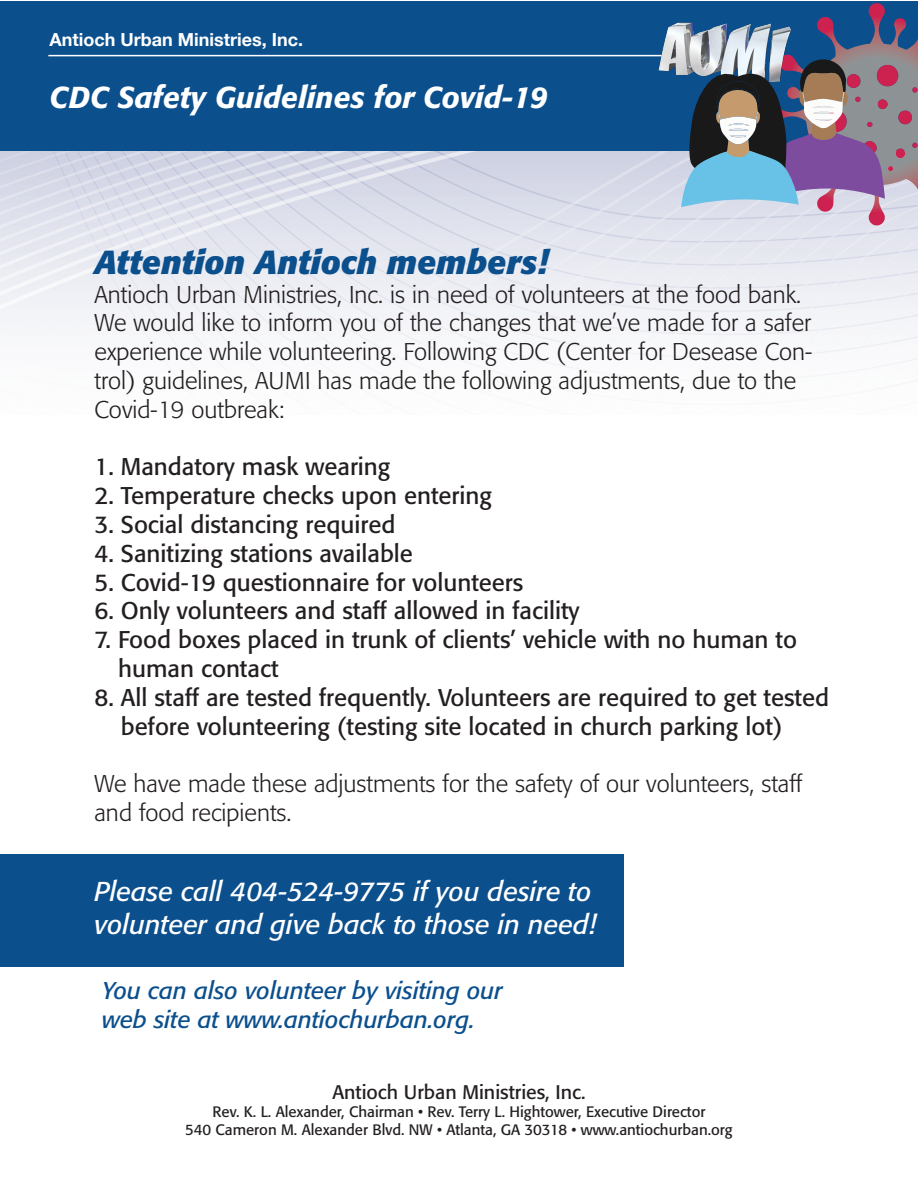
<style>
.page{position:relative;width:918px;height:1188px;background:#fff}
.page>*{position:absolute;margin:0;border:0;box-sizing:border-box;transform-origin:0 0}
.t1{font:italic 700 33px "Formata";color:#0b4f8d}
.t2{font:italic 500 30px "Formata";color:#fff}
.t3{font:italic 27px/32.4px "Formata";color:#fff}
.t4{font:24px/28.8px "Formata";color:#231f20}
.t5{font:300 24px/28.8px "Formata";color:#231f20}
.t6{font:italic 24px/28.8px "Formata";color:#0b4f8d}
.t7{font:19.5px "Formata";color:#231f20}
.t8{font:700 18px "Helvetica Neue";color:#fff}
.t9{font:15px "Formata";color:#231f20}
</style>
<div class="page">
<img style="left:0;top:150px;width:918px;height:234px">
<div style="left:1px;top:854px;width:623px;height:113px;background:#0b4f8d"></div>
<div style="left:0;top:1px;width:918px;height:149px;background:#0b4f8d"></div>
<div style="left:877px;top:65px;width:21px;height:21px;background:#cd2150;border-radius:50%"></div>
<div style="left:898px;top:111px;width:14px;height:13px;background:#cd2150;border-radius:50%"></div>
<div style="left:896px;top:148px;width:9px;height:10px;background:#cd2150;border-radius:50%"></div>
<svg style="left:912px;top:87px;width:5px;height:6px"></svg>
<svg style="left:912px;top:143px;width:6px;height:5px"></svg>
<hr style="left:48px;top:55px;width:616px;height:1px;background:#fff">
<img style="left:634px;top:22px;width:47px;height:53px">
<svg style="left:681px;top:3px;width:212px;height:204px"></svg>
<p class="t8" style="left:49px;top:26px;width:255px">Antioch Urban Ministries, Inc.</p>
<p class="t2" style="left:49px;top:79px;width:500px">CDC Safety Guidelines for Covid-19</p>
<p class="t1" style="left:94px;top:242px;width:455px">Attention Antioch members!</p>
<p class="t5" style="left:94px;top:280px;width:719px">Antioch Urban Ministries, Inc. is in need of volunteers at the food bank.<br>We would like to inform you of the changes that we’ve made for a safer experience while volunteering. Following CDC (Center for Desease Con&shy;trol) guidelines, AUMI has made the following adjustments, due to the Covid-19 outbreak:</p>
<p class="t4" style="left:94px;top:452px;width:297px">1. Mandatory mask wearing</p>
<p class="t4" style="left:94px;top:481px;width:399px">2. Temperature checks upon entering</p>
<p class="t4" style="left:94px;top:510px;width:302px">3. Social distancing required</p>
<p class="t4" style="left:94px;top:539px;width:320px">4. Sanitizing stations available</p>
<p class="t4" style="left:94px;top:568px;width:430px">5. Covid-19 questionnaire for volunteers</p>
<p class="t4" style="left:94px;top:596px;width:487px">6. Only volunteers and staff allowed in facility</p>
<p class="t4" style="left:118px;top:625px;width:680px;text-indent:-24px">7. Food boxes placed in trunk of clients’ vehicle with no human to human contact</p>
<p class="t4" style="left:121px;top:683px;width:710px;text-indent:-26px">8. All staff are tested frequently. Volunteers are required to get tested before volunteering (testing site located in church parking lot)</p>
<p class="t5" style="left:94px;top:770px;width:709px">We have made these adjustments for the safety of our volunteers, staff and food recipients.</p>
<p class="t3" style="left:94px;top:876px;width:503px">Please call 404-524-9775 if you desire to volunteer and give back to those in need!</p>
<p class="t6" style="left:102px;top:977px;width:402px">You can also volunteer by visiting our web site at www.antiochurban.org.</p>
<p class="t7" style="left:332px;top:1081px;width:255px">Antioch Urban Ministries, Inc.</p>
<p class="t9" style="left:213px;top:1103px;width:494px">Rev. K. L. Alexander, Chairman • Rev. Terry L. Hightower, Executive Director</p>
<p class="t9" style="left:185px;top:1121px;width:549px">540 Cameron M. Alexander Blvd. NW • Atlanta, GA 30318 • www.antiochurban.org</p>
</div>
